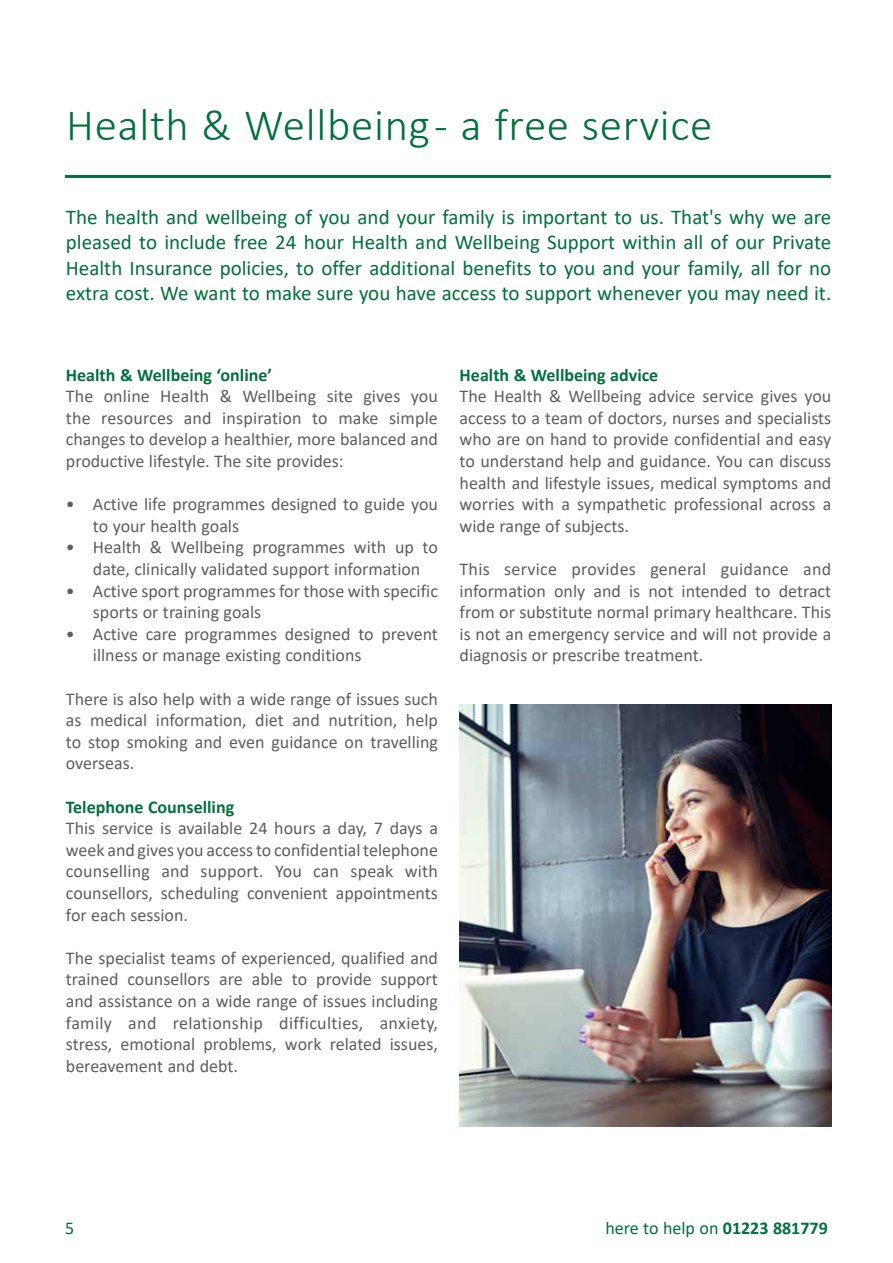
<style>
.page{position:relative;width:893px;height:1263px;background:#fff}
.page>*{position:absolute;margin:0;border:0;box-sizing:border-box;transform-origin:0 0}
.t1{font:300 45px "Calibri";letter-spacing:.015em;color:#00703c}
.t2{font:21px/25.2px "Calibri";color:#00703c;text-align:justify}
.t3{font:18px/21.6px "Calibri";color:#5e5e5e;text-align:justify}
.t4{font:700 18px "Calibri";color:#00703c}
.t5{font:18px "Calibri";color:#00703c}
.s1{font-weight:700}
</style>
<div class="page">
<img style="left:460px;top:705px;width:371px;height:422px">
<hr style="left:65px;top:175px;width:766px;height:3px;background:#00703c">
<h1 class="t1" style="left:66px;top:97px;width:648px">Health &amp; Wellbeing - a free service</h1>
<p class="t2" style="left:66px;top:204px;width:767px">The health and wellbeing of you and your family is important to us. That's why we are pleased to include free 24 hour Health and Wellbeing Support within all of our Private Health Insurance policies, to offer additional benefits to you and your family, all for no extra cost. We want to make sure you have access to support whenever you may need it.</p>
<p class="t4" style="left:66px;top:362px;width:208px">Health &amp; Wellbeing ‘online’</p>
<p class="t3" style="left:66px;top:385px;width:374px">The online Health &amp; Wellbeing site gives you the resources and inspiration to make simple changes to develop a healthier, more balanced and productive lifestyle. The site provides:</p>
<p class="t3" style="left:93px;top:493px;width:347px;text-indent:-27px">• Active life programmes designed to guide you to your health goals</p>
<p class="t3" style="left:66px;top:536px;width:374px;text-align:center">• Health &amp; Wellbeing programmes with up to date, clinically validated support information</p>
<p class="t3" style="left:93px;top:579px;width:347px;text-indent:-27px">• Active sport programmes for those with specific sports or training goals</p>
<p class="t3" style="left:93px;top:622px;width:347px;text-indent:-27px">• Active care programmes designed to prevent illness or manage existing conditions</p>
<p class="t3" style="left:66px;top:687px;width:374px">There is also help with a wide range of issues such as medical information, diet and nutrition, help to stop smoking and even guidance on travelling overseas.</p>
<p class="t4" style="left:66px;top:794px;width:170px">Telephone Counselling</p>
<p class="t3" style="left:66px;top:817px;width:374px">This service is available 24 hours a day, 7 days a week and gives you access to confidential telephone counselling and support. You can speak with counsellors, scheduling convenient appointments for each session.</p>
<p class="t3" style="left:66px;top:946px;width:374px">The specialist teams of experienced, qualified and trained counsellors are able to provide support and assistance on a wide range of issues including family and relationship difficulties, anxiety, stress, emotional problems, work related issues, bereavement and debt.</p>
<p class="t4" style="left:460px;top:362px;width:200px">Health &amp; Wellbeing advice</p>
<p class="t3" style="left:460px;top:385px;width:373px">The Health &amp; Wellbeing advice service gives you access to a team of doctors, nurses and specialists who are on hand to provide confidential and easy to understand help and guidance. You can discuss health and lifestyle issues, medical symptoms and worries with a sympathetic professional across a wide range of subjects.</p>
<p class="t3" style="left:460px;top:558px;width:373px">This service provides general guidance and information only and is not intended to detract from or substitute normal primary healthcare. This is not an emergency service and will not provide a diagnosis or prescribe treatment.</p>
<p class="t5" style="left:65px;top:1216px;width:11px">5</p>
<p class="t5" style="left:605px;top:1216px;width:224px">here to help on <span class="s1">01223 881779</span></p>
</div>
